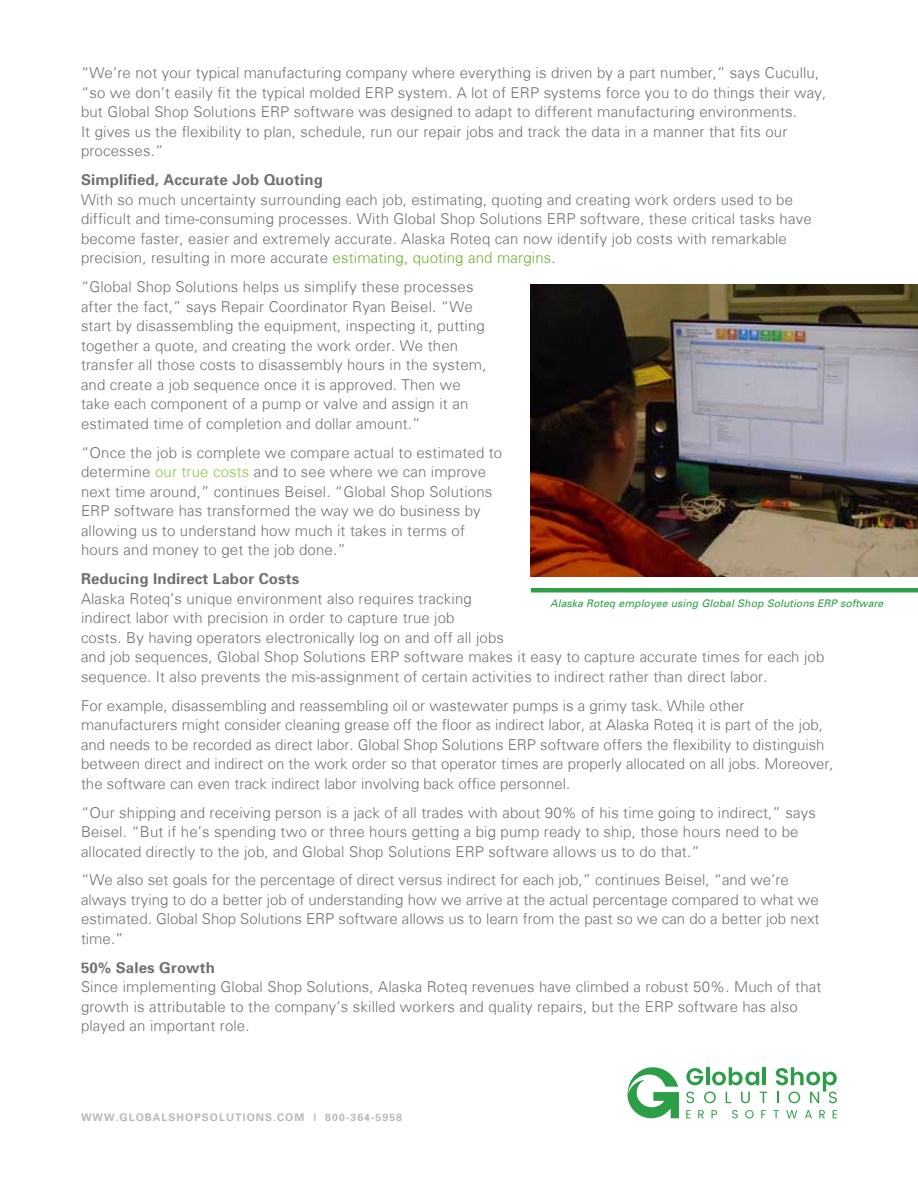
<style>
.page{position:relative;width:918px;height:1188px;background:#fff}
.page>*{position:absolute;margin:0;border:0;box-sizing:border-box;transform-origin:0 0}
.t1{font:300 15px/19.5px "Univers";letter-spacing:.01em;color:#707073}
.t2{font:700 15px "Univers";letter-spacing:.01em;color:#707073}
.t3{font:italic 10.5px "Univers";color:#2d9f48}
.t4{font:700 10.5px "Univers";letter-spacing:.1em;color:#b7b8b9}
.s1{color:#70b030}
.s2{color:#8dc442}
</style>
<div class="page">
<img style="left:530px;top:285px;width:388px;height:292px">
<svg style="left:627px;top:1067px;width:52px;height:51px"></svg>
<svg style="left:686px;top:1110px;width:5px;height:8px"></svg>
<svg style="left:698px;top:1110px;width:6px;height:8px"></svg>
<svg style="left:712px;top:1110px;width:5px;height:8px"></svg>
<svg style="left:732px;top:1110px;width:6px;height:8px"></svg>
<svg style="left:745px;top:1110px;width:9px;height:8px"></svg>
<svg style="left:761px;top:1110px;width:5px;height:8px"></svg>
<svg style="left:773px;top:1110px;width:6px;height:8px"></svg>
<svg style="left:786px;top:1110px;width:11px;height:8px"></svg>
<svg style="left:805px;top:1110px;width:7px;height:8px"></svg>
<svg style="left:819px;top:1110px;width:6px;height:8px"></svg>
<svg style="left:833px;top:1110px;width:4px;height:8px"></svg>
<svg style="left:686px;top:1092px;width:8px;height:11px"></svg>
<svg style="left:704px;top:1092px;width:12px;height:11px"></svg>
<svg style="left:726px;top:1092px;width:5px;height:11px"></svg>
<svg style="left:741px;top:1092px;width:9px;height:11px"></svg>
<svg style="left:760px;top:1092px;width:7px;height:11px"></svg>
<svg style="left:686px;top:1068px;width:17px;height:17px"></svg>
<hr style="left:706px;top:1067px;width:3px;height:18px;background:#2d9e48">
<svg style="left:712px;top:1067px;width:47px;height:18px"></svg>
<hr style="left:762px;top:1067px;width:3px;height:18px;background:#2d9e48">
<svg style="left:776px;top:1067px;width:61px;height:36px"></svg>
<hr style="left:531px;top:588px;width:387px;height:4px;background:#2d9f48">
<p class="t1" style="left:81px;top:64px;width:747px">“We’re not your typical manufacturing company where everything is driven by a part number,” says Cucullu, “so we don’t easily fit the typical molded ERP system. A lot of ERP systems force you to do things their way, but Global Shop Solutions ERP software was designed to adapt to different manufacturing environments.<br>It gives us the flexibility to plan, schedule, run our repair jobs and track the data in a manner that fits our processes.”</p>
<p class="t2" style="left:81px;top:174px;width:244px">Simplified, Accurate Job Quoting</p>
<p class="t1" style="left:81px;top:191px;width:732px">With so much uncertainty surrounding each job, estimating, quoting and creating work orders used to be difficult and time-consuming processes. With Global Shop Solutions ERP software, these critical tasks have become faster, easier and extremely accurate. Alaska Roteq can now identify job costs with remarkable precision, resulting in more accurate <span class="s1">estimating, quoting and margins</span>.</p>
<p class="t1" style="left:81px;top:278px;width:407px">“Global Shop Solutions helps us simplify these processes after the fact,” says Repair Coordinator Ryan Beisel. “We start by disassembling the equipment, inspecting it, putting together a quote, and creating the work order. We then transfer all those costs to disassembly hours in the system, and create a job sequence once it is approved. Then we take each component of a pump or valve and assign it an estimated time of completion and dollar amount.”</p>
<p class="t1" style="left:81px;top:444px;width:423px">“Once the job is complete we compare actual to estimated to determine <span class="s2">our true costs</span> and to see where we can improve next time around,” continues Beisel. “Global Shop Solutions ERP software has transformed the way we do business by allowing us to understand how much it takes in terms of hours and money to get the job done.”</p>
<p class="t2" style="left:81px;top:572px;width:220px">Reducing Indirect Labor Costs</p>
<p class="t1" style="left:81px;top:590px;width:745px">Alaska Roteq’s unique environment also requires tracking<br>indirect labor with precision in order to capture true job<br>costs. By having operators electronically log on and off all jobs<br>and job sequences, Global Shop Solutions ERP software makes it easy to capture accurate times for each job sequence. It also prevents the mis-assignment of certain activities to indirect rather than direct labor.</p>
<p class="t1" style="left:81px;top:697px;width:754px">For example, disassembling and reassembling oil or wastewater pumps is a grimy task. While other manufacturers might consider cleaning grease off the floor as indirect labor, at Alaska Roteq it is part of the job, and needs to be recorded as direct labor. Global Shop Solutions ERP software offers the flexibility to distinguish between direct and indirect on the work order so that operator times are properly allocated on all jobs. Moreover, the software can even track indirect labor involving back office personnel.</p>
<p class="t1" style="left:81px;top:804px;width:736px">“Our shipping and receiving person is a jack of all trades with about 90% of his time going to indirect,” says<br>Beisel. “But if he’s spending two or three hours getting a big pump ready to ship, those hours need to be allocated directly to the job, and Global Shop Solutions ERP software allows us to do that.”</p>
<p class="t1" style="left:81px;top:872px;width:740px">“We also set goals for the percentage of direct versus indirect for each job,” continues Beisel, “and we’re always trying to do a better job of understanding how we arrive at the actual percentage compared to what we estimated. Global Shop Solutions ERP software allows us to learn from the past so we can do a better job next time.”</p>
<p class="t2" style="left:81px;top:961px;width:135px">50% Sales Growth</p>
<p class="t1" style="left:81px;top:978px;width:742px">Since implementing Global Shop Solutions, Alaska Roteq revenues have climbed a robust 50%. Much of that growth is attributable to the company’s skilled workers and quality repairs, but the ERP software has also played an important role.</p>
<p class="t3" style="left:550px;top:598px;width:335px">Alaska Roteq employee using Global Shop Solutions ERP software</p>
<p class="t4" style="left:81px;top:1112px;width:323px">WWW.GLOBALSHOPSOLUTIONS.COM | 800-364-5958</p>
</div>
